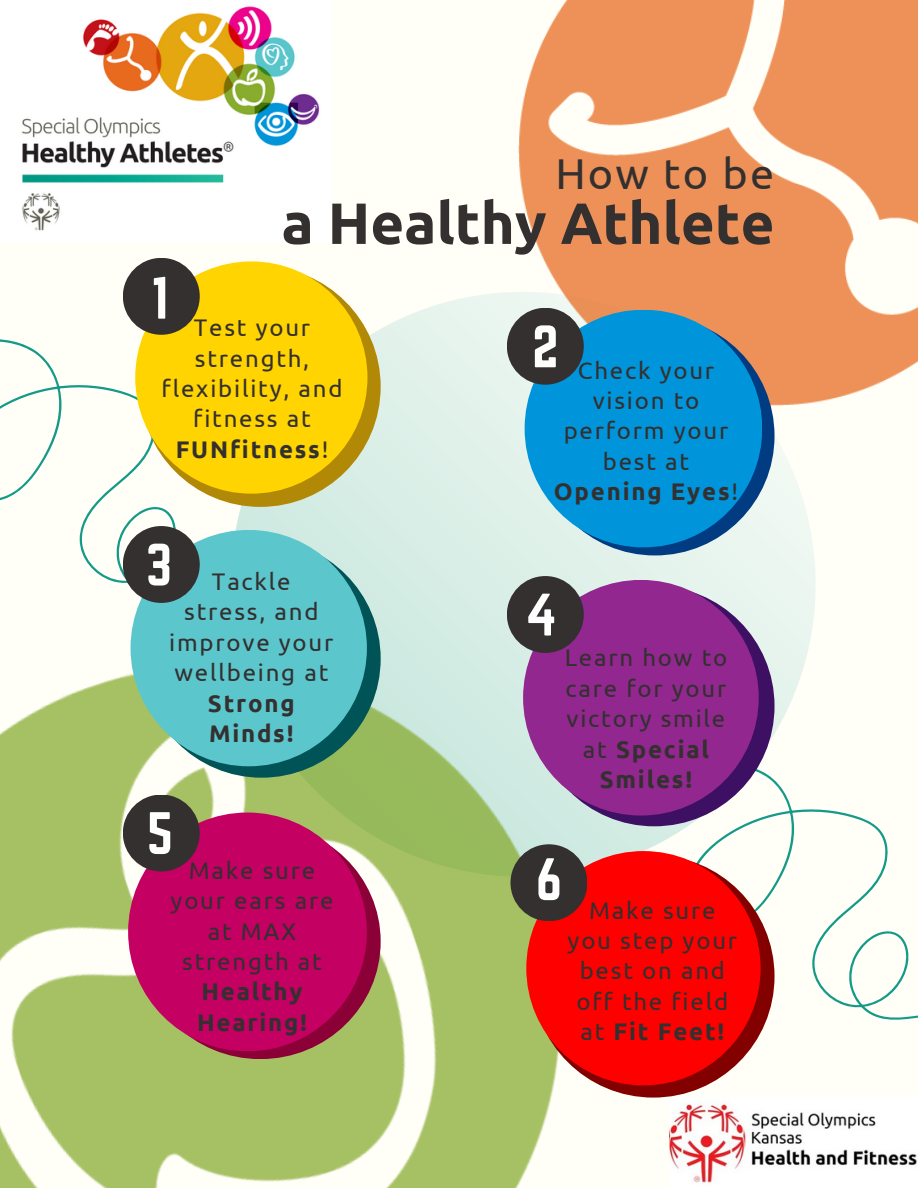
<style>
.page{position:relative;width:918px;height:1188px;background:#fffff8}
.page>*{position:absolute;margin:0;border:0;box-sizing:border-box;transform-origin:0 0}
.t1{font:700 58.05px "Ubuntu";color:#343030}
.t2{font:52.35px "Norwester";color:#fefefe}
.t3{font:43.05px "Ubuntu";letter-spacing:.05em;color:#343030}
.t4{font:24px/30.3px "Ubuntu";letter-spacing:.075em;color:#343030;text-align:center}
.s1{font-weight:700}
</style>
<div class="page">
<svg style="left:251px;top:292px;width:565px;height:429px;background:#e3f2eb"></svg>
<div style="left:140px;top:266px;width:241px;height:241px;background:#b18906;border-radius:50%"></div>
<img style="left:0;top:574px;width:652px;height:614px">
<div style="left:143px;top:540px;width:238px;height:238px;background:#005356;border-radius:50%"></div>
<svg style="left:626px;top:721px;width:292px;height:400px"></svg>
<div style="left:534px;top:586px;width:241px;height:240px;background:#3d1063;border-radius:50%"></div>
<div style="left:140px;top:824px;width:241px;height:235px;background:#8b0037;border-radius:50%"></div>
<svg style="left:0;top:303px;width:251px;height:405px"></svg>
<div style="left:135px;top:261px;width:232px;height:233px;background:#ffd400;border-radius:50%"></div>
<div style="left:123px;top:258px;width:77px;height:77px;background:#343030;border-radius:50%"></div>
<div style="left:131px;top:530px;width:236px;height:236px;background:#5bc6cc;border-radius:50%"></div>
<div style="left:123px;top:526px;width:77px;height:77px;background:#343030;border-radius:50%"></div>
<div style="left:523px;top:580px;width:236px;height:236px;background:#92278f;border-radius:50%"></div>
<div style="left:507px;top:576px;width:77px;height:77px;background:#343030;border-radius:50%"></div>
<div style="left:128px;top:813px;width:239px;height:238px;background:#c40063;border-radius:50%"></div>
<div style="left:123px;top:795px;width:77px;height:76px;background:#343030;border-radius:50%"></div>
<div style="left:532px;top:855px;width:243px;height:243px;background:#820000;border-radius:50%"></div>
<div style="left:526px;top:851px;width:235px;height:234px;background:#f00;border-radius:50%"></div>
<div style="left:510px;top:844px;width:77px;height:77px;background:#343030;border-radius:50%"></div>
<img style="left:519px;top:0;width:399px;height:405px">
<img style="left:21px;top:6px;width:299px;height:225px">
<img style="left:670px;top:1098px;width:248px;height:85px">
<div style="left:535px;top:316px;width:240px;height:239px;background:#013b82;border-radius:50%"></div>
<div style="left:525px;top:310px;width:237px;height:237px;background:#0095da;border-radius:50%"></div>
<div style="left:507px;top:308px;width:77px;height:77px;background:#343030;border-radius:50%"></div>
<p class="t3" style="left:555px;top:149px;width:220px">How to be</p>
<p class="t1" style="left:282px;top:190px;width:494px">a Healthy Athlete</p>
<p class="t2" style="left:151px;top:266px;width:19px">1</p>
<p class="t4" style="left:162px;top:312px;width:182px">Test your strength, flexibility, and fitness at<br><span class="s1">FUNfitness</span>!</p>
<p class="t2" style="left:146px;top:533px;width:28px">3</p>
<p class="t4" style="left:169px;top:566px;width:166px">Tackle stress, and improve your wellbeing at<br><span class="s1">Strong<br>Minds!</span></p>
<p class="t2" style="left:147px;top:802px;width:28px">5</p>
<p class="t4" style="left:171px;top:855px;width:164px">Make sure your ears are at MAX strength at<br><span class="s1">Healthy<br>Hearing!</span></p>
<p class="t2" style="left:532px;top:315px;width:28px">2</p>
<p class="t4" style="left:554px;top:355px;width:186px">Check your vision to perform your best at<br><span class="s1">Opening Eyes</span>!</p>
<p class="t2" style="left:526px;top:583px;width:33px">4</p>
<p class="t4" style="left:565px;top:642px;width:164px">Learn how to care for your victory smile at <span class="s1">Special<br>Smiles!</span></p>
<p class="t2" style="left:536px;top:848px;width:28px">6</p>
<p class="t4" style="left:568px;top:894px;width:171px">Make sure you step your best on and off the field at <span class="s1">Fit Feet!</span></p>
</div>
